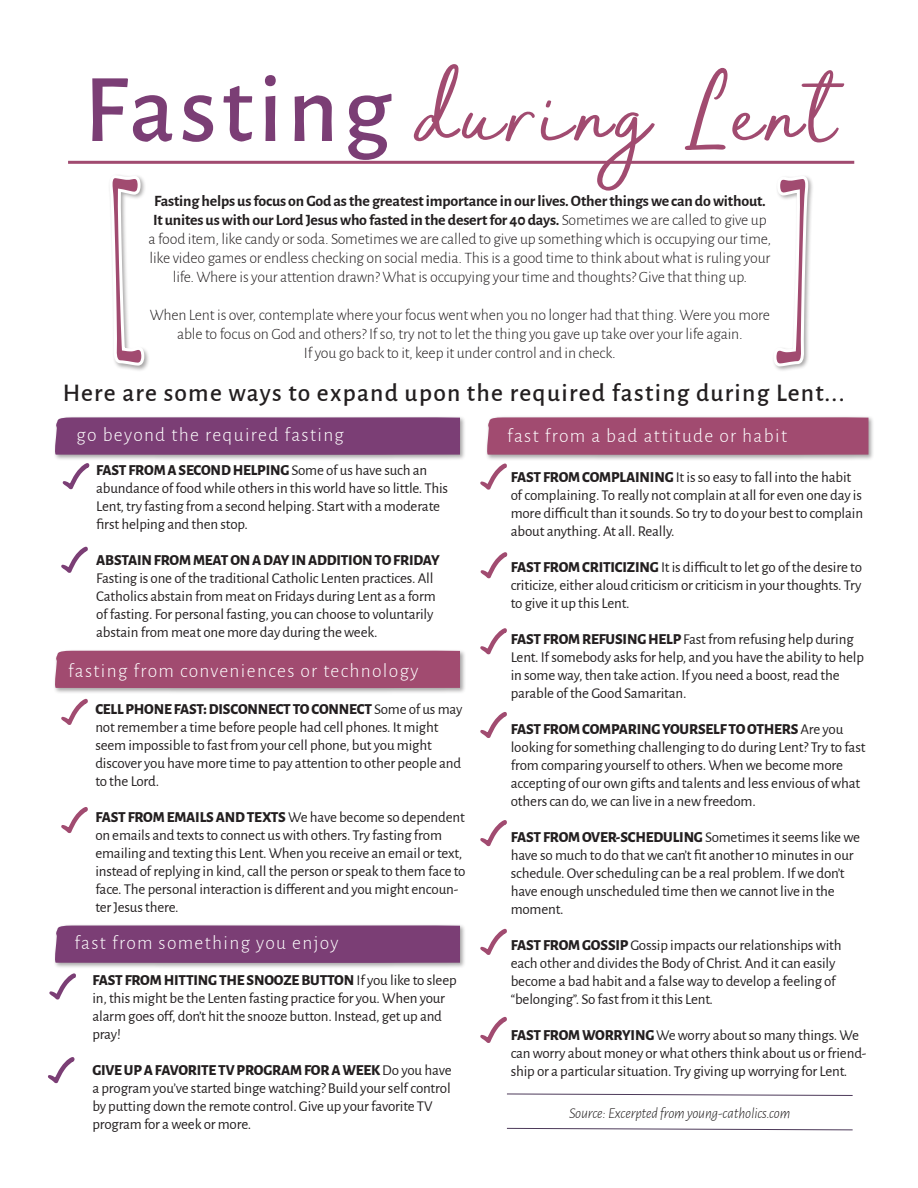
<style>
.page{position:relative;width:918px;height:1188px;background:#fff}
.page>*{position:absolute;margin:0;border:0;box-sizing:border-box;transform-origin:0 0}
.t1{font:107.7px "Morning Dew";letter-spacing:.05em;color:#a14b70}
.t2{font:500 25.5px "Alegreya Sans";letter-spacing:.05em;color:#231f20}
.t3{font:300 19.5px "Alegreya Sans";letter-spacing:.07em;color:#fff}
.t4{font:300 15.9px/19px "Alegreya Sans";letter-spacing:-.01em;color:#231f20;text-align:center}
.t5{font:15px/18px "Alegreya Sans";letter-spacing:-.01em;color:#231f20}
.t6{font:italic 300 15px "Alegreya Sans";letter-spacing:-.01em;color:#231f20}
.s1{font-family:"Alegreya Sans";font-weight:500;font-size:97.5px;color:#7b3e75}
.s2{font-weight:700}
.s3{font-weight:800}
</style>
<div class="page">
<div style="left:485px;top:416px;width:390px;height:45px;background:#231f20;opacity:.4"></div>
<div style="left:486px;top:417px;width:382px;height:38px;background:#a14b70"></div>
<div style="left:53px;top:924px;width:413px;height:45px;background:#231f20;opacity:.4"></div>
<div style="left:53px;top:925px;width:407px;height:38px;background:#7b3e75"></div>
<div style="left:53px;top:415px;width:413px;height:46px;background:#231f20;opacity:.4"></div>
<div style="left:53px;top:417px;width:407px;height:38px;background:#7b3e75"></div>
<div style="left:53px;top:649px;width:413px;height:45px;background:#231f20;opacity:.4"></div>
<div style="left:53px;top:650px;width:407px;height:38px;background:#a14b70"></div>
<svg style="left:62px;top:463px;width:28px;height:27px"></svg>
<svg style="left:61px;top:546px;width:27px;height:27px"></svg>
<svg style="left:506px;top:1128px;width:347px;height:3px"></svg>
<svg style="left:507px;top:1093px;width:346px;height:3px"></svg>
<hr style="left:68px;top:161px;width:786px;height:3px;background:#a14b70">
<svg style="left:49px;top:973px;width:27px;height:27px"></svg>
<svg style="left:48px;top:1057px;width:27px;height:26px"></svg>
<svg style="left:61px;top:698px;width:27px;height:27px"></svg>
<svg style="left:61px;top:807px;width:27px;height:26px"></svg>
<div style="left:772px;top:174px;width:43px;height:199px;background:#231f20;opacity:.4"></div>
<svg style="left:772px;top:174px;width:38px;height:195px"></svg>
<div style="left:108px;top:173px;width:43px;height:199px;background:#231f20;opacity:.4"></div>
<svg style="left:108px;top:173px;width:39px;height:195px"></svg>
<svg style="left:480px;top:463px;width:27px;height:27px"></svg>
<svg style="left:480px;top:552px;width:28px;height:27px"></svg>
<svg style="left:480px;top:628px;width:27px;height:27px"></svg>
<svg style="left:480px;top:712px;width:27px;height:26px"></svg>
<svg style="left:480px;top:820px;width:27px;height:26px"></svg>
<svg style="left:480px;top:928px;width:27px;height:27px"></svg>
<svg style="left:480px;top:1016px;width:27px;height:27px"></svg>
<p class="t1" style="left:84px;top:41px;width:754px"><span class="s1">Fasting</span> during Lent</p>
<p class="t4" style="left:149px;top:191px;width:624px"><span class="s2">Fasting helps us focus on God as the greatest importance in our lives. Other things we can do without.<br>It unites us with our Lord Jesus who fasted in the desert for 40 days.</span> Sometimes we are called to give up a food item, like candy or soda. Sometimes we are called to give up something which is occupying our time, like video games or endless checking on social media. This is a good time to think about what is ruling your life. Where is your attention drawn? What is occupying your time and thoughts? Give that thing up.</p>
<p class="t4" style="left:150px;top:305px;width:622px">When Lent is over, contemplate where your focus went when you no longer had that thing. Were you more able to focus on God and others? If so, try not to let the thing you gave up take over your life again.<br>If you go back to it, keep it under control and in check.</p>
<p class="t2" style="left:63px;top:374px;width:783px">Here are some ways to expand upon the required fasting during Lent...</p>
<p class="t3" style="left:76px;top:421px;width:269px">go beyond the required fasting</p>
<p class="t5" style="left:96px;top:460px;width:354px"><span class="s3">FAST FROM A SECOND HELPING</span> Some of us have such an abundance of food while others in this world have so little. This Lent, try fasting from a second helping. Start with a moderate first helping and then stop.</p>
<p class="t5" style="left:96px;top:550px;width:345px"><span class="s3">ABSTAIN FROM MEAT ON A DAY IN ADDITION TO FRIDAY </span>Fasting is one of the traditional Catholic Lenten practices. All Catholics abstain from meat on Fridays during Lent as a form of fasting. For personal fasting, you can choose to voluntarily abstain from meat one more day during the week.</p>
<p class="t3" style="left:68px;top:658px;width:352px">fasting from conveniences or technology</p>
<p class="t5" style="left:95px;top:699px;width:369px"><span class="s3">CELL PHONE FAST: DISCONNECT TO CONNECT</span> Some of us may not remember a time before people had cell phones. It might seem impossible to fast from your cell phone, but you might discover you have more time to pay attention to other people and to the Lord.</p>
<p class="t5" style="left:95px;top:807px;width:372px"><span class="s3">FAST FROM EMAILS AND TEXTS</span> We have become so dependent on emails and texts to connect us with others. Try fasting from emailing and texting this Lent. When you receive an email or text, instead of replying in kind, call the person or speak to them face to face. The personal interaction is different and you might encoun&shy;ter Jesus there.</p>
<p class="t3" style="left:75px;top:930px;width:266px">fast from something you enjoy</p>
<p class="t5" style="left:92px;top:971px;width:366px"><span class="s3">FAST FROM HITTING THE SNOOZE BUTTON</span> If you like to sleep in, this might be the Lenten fasting practice for you. When your alarm goes off, don’t hit the snooze button. Instead, get up and pray!</p>
<p class="t5" style="left:92px;top:1061px;width:361px"><span class="s3">GIVE UP A FAVORITE TV PROGRAM FOR A WEEK</span> Do you have a program you’ve started binge watching? Build your self control by putting down the remote control. Give up your favorite TV program for a week or more.</p>
<p class="t3" style="left:507px;top:423px;width:281px">fast from a bad attitude or habit</p>
<p class="t5" style="left:511px;top:468px;width:354px"><span class="s3">FAST FROM COMPLAINING</span> It is so easy to fall into the habit of complaining. To really not complain at all for even one day is more difficult than it sounds. So try to do your best to complain about anything. At all. Really.</p>
<p class="t5" style="left:511px;top:558px;width:353px;text-align:justify"><span class="s3">FAST FROM CRITICIZING</span> It is difficult to let go of the desire to criticize, either aloud criticism or criticism in your thoughts. Try to give it up this Lent.</p>
<p class="t5" style="left:511px;top:630px;width:355px"><span class="s3">FAST FROM REFUSING HELP</span> Fast from refusing help during Lent. If somebody asks for help, and you have the ability to help in some way, then take action. If you need a boost, read the parable of the Good Samaritan.</p>
<p class="t5" style="left:511px;top:720px;width:356px"><span class="s3">FAST FROM COMPARING YOURSELF TO OTHERS</span> Are you looking for something challenging to do during Lent? Try to fast from comparing yourself to others. When we become more accepting of our own gifts and talents and less envious of what others can do, we can live in a new freedom.</p>
<p class="t5" style="left:511px;top:828px;width:351px"><span class="s3">FAST FROM OVER-SCHEDULING</span> Sometimes it seems like we have so much to do that we can’t fit another 10 minutes in our schedule. Over scheduling can be a real problem. If we don’t have enough unscheduled time then we cannot live in the moment.</p>
<p class="t5" style="left:511px;top:936px;width:332px"><span class="s3">FAST FROM GOSSIP</span> Gossip impacts our relationships with each other and divides the Body of Christ. And it can easily become a bad habit and a false way to develop a feeling of “belonging”. So fast from it this Lent.</p>
<p class="t5" style="left:511px;top:1026px;width:357px"><span class="s3">FAST FROM WORRYING</span> We worry about so many things. We can worry about money or what others think about us or friend&shy;ship or a particular situation. Try giving up worrying for Lent.</p>
<p class="t6" style="left:569px;top:1103px;width:223px">Source: Excerpted from young-catholics.com</p>
</div>
